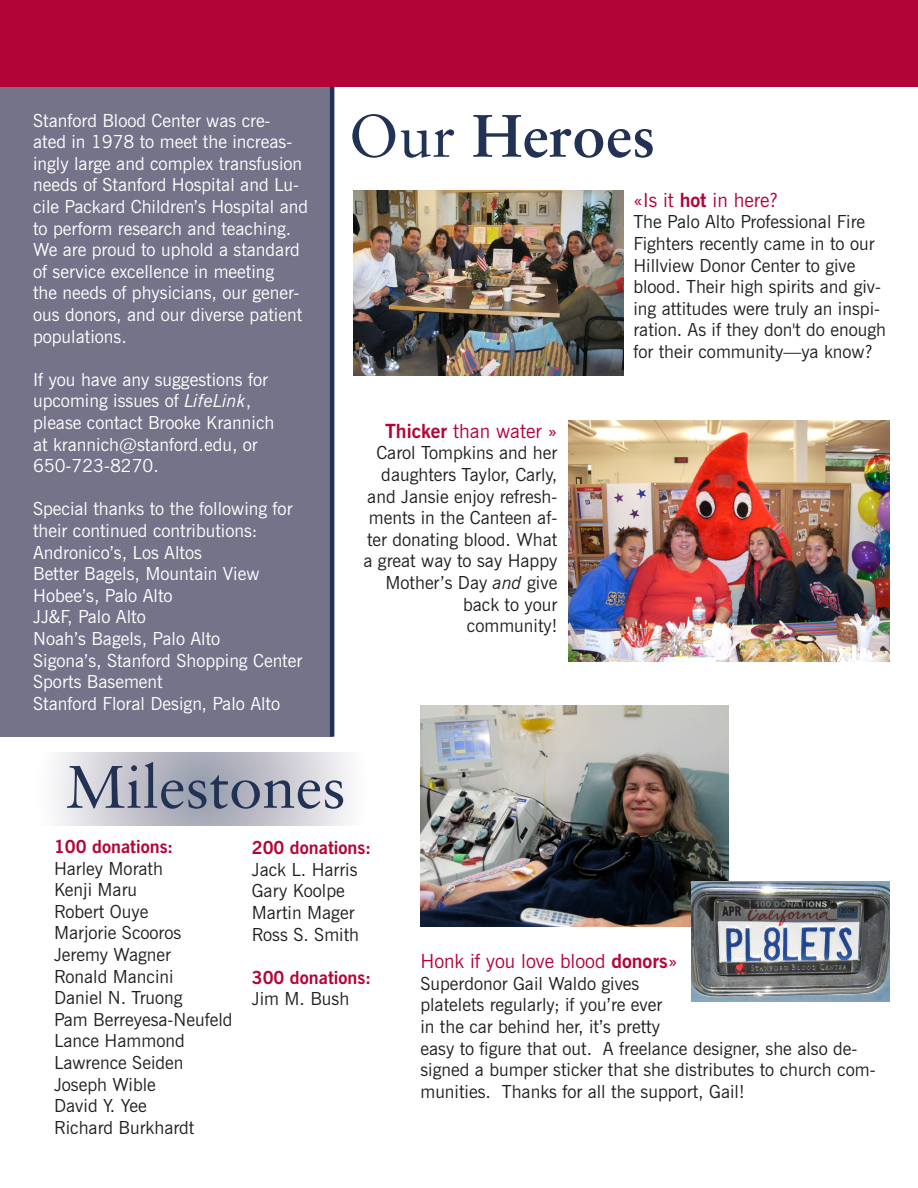
<style>
.page{position:relative;width:918px;height:1188px;background:#fff}
.page>*{position:absolute;margin:0;border:0;box-sizing:border-box;transform-origin:0 0}
.t1{font:60px "Sabon LT Std";color:#213254}
.t2{font:700 60px "Sabon LT Std";color:#213254}
.t3{font:19.5px "News Gothic BT";color:#b30437}
.t4{font:18px/21.6px "News Gothic BT";color:#231f20}
.t5{font:18px/21.6px "News Gothic BT";color:#fff}
.t6{font:700 18px "News Gothic BT";color:#b30437}
.s1{font-style:italic}
.s2{font-weight:400}
.s3{font-weight:700}
</style>
<div class="page">
<svg style="left:55px;top:752px;width:296px;height:73px;background:#c7c7d0"></svg>
<img style="left:353px;top:191px;width:270px;height:185px">
<img style="left:569px;top:420px;width:321px;height:242px">
<div style="left:0;top:76px;width:332px;height:661px;background:#757389"></div>
<img style="left:420px;top:706px;width:309px;height:220px">
<img style="left:691px;top:881px;width:199px;height:121px">
<hr style="left:330px;top:87px;width:4px;height:650px;background:#213254">
<div style="left:0;top:0;width:918px;height:87px;background:#b30437"></div>
<p class="t5" style="left:33px;top:109px;width:277px">Stanford Blood Center was cre-<br>ated in 1978 to meet the increas&shy;ingly large and complex transfusion needs of Stanford Hospital and Lu&shy;cile Packard Children’s Hospital and to perform research and teaching.<br>We are proud to uphold a standard of service excellence in meeting<br>the needs of physicians, our gener&shy;ous donors, and our diverse patient populations.</p>
<p class="t5" style="left:33px;top:368px;width:243px">If you have any suggestions for upcoming issues of <span class="s1">LifeLink</span>, please contact Brooke Krannich at krannich@stanford.edu, or<br>650-723-8270.</p>
<p class="t5" style="left:33px;top:498px;width:261px">Special thanks to the following for their continued contributions:</p>
<p class="t5" style="left:33px;top:541px;width:170px">Andronico’s, Los Altos</p>
<p class="t5" style="left:33px;top:563px;width:228px">Better Bagels, Mountain View</p>
<p class="t5" style="left:33px;top:584px;width:141px">Hobee’s, Palo Alto</p>
<p class="t5" style="left:33px;top:606px;width:114px">JJ&amp;F, Palo Alto</p>
<p class="t5" style="left:33px;top:628px;width:189px">Noah’s Bagels, Palo Alto</p>
<p class="t5" style="left:33px;top:649px;width:271px">Sigona’s, Stanford Shopping Center</p>
<p class="t5" style="left:33px;top:671px;width:131px">Sports Basement</p>
<p class="t5" style="left:33px;top:692px;width:249px">Stanford Floral Design, Palo Alto</p>
<p class="t2" style="left:349px;top:99px;width:308px"><span class="s2">Our</span> Heroes</p>
<p class="t3" style="left:385px;top:419px;width:174px"><span class="s3">Thicker</span> than water »</p>
<p class="t4" style="left:363px;top:442px;width:195px;text-align:right">Carol Tompkins and her daughters Taylor, Carly, and Jansie enjoy refresh&shy;ments in the Canteen af&shy;ter donating blood. What a great way to say Happy<br>Mother’s Day <span class="s1">and</span> give back to your<br>community!</p>
<p class="t3" style="left:633px;top:188px;width:146px">«Is it <span class="s3">hot</span> in here?</p>
<p class="t4" style="left:633px;top:211px;width:254px">The Palo Alto Professional Fire<br>Fighters recently came in to our<br>Hillview Donor Center to give blood. Their high spirits and giv&shy;ing attitudes were truly an inspi&shy;ration. As if they don't do enough for their community—ya know?</p>
<p class="t1" style="left:66px;top:751px;width:282px">Milestones</p>
<p class="t6" style="left:54px;top:836px;width:121px">100 donations:</p>
<p class="t4" style="left:54px;top:857px;width:111px">Harley Morath</p>
<p class="t4" style="left:54px;top:879px;width:85px">Kenji Maru</p>
<p class="t4" style="left:54px;top:900px;width:96px">Robert Ouye</p>
<p class="t4" style="left:54px;top:922px;width:129px">Marjorie Scooros</p>
<p class="t4" style="left:54px;top:944px;width:118px">Jeremy Wagner</p>
<p class="t4" style="left:54px;top:965px;width:121px">Ronald Mancini</p>
<p class="t4" style="left:54px;top:987px;width:130px">Daniel N. Truong</p>
<p class="t4" style="left:54px;top:1008px;width:180px">Pam Berreyesa-Neufeld</p>
<p class="t4" style="left:54px;top:1030px;width:132px">Lance Hammond</p>
<p class="t4" style="left:54px;top:1052px;width:131px">Lawrence Seiden</p>
<p class="t4" style="left:54px;top:1073px;width:103px">Joseph Wible</p>
<p class="t4" style="left:54px;top:1095px;width:94px">David Y. Yee</p>
<p class="t4" style="left:54px;top:1116px;width:142px">Richard Burkhardt</p>
<p class="t6" style="left:252px;top:837px;width:121px">200 donations:</p>
<p class="t4" style="left:252px;top:858px;width:107px">Jack L. Harris</p>
<p class="t4" style="left:252px;top:880px;width:94px">Gary Koolpe</p>
<p class="t4" style="left:252px;top:902px;width:104px">Martin Mager</p>
<p class="t4" style="left:252px;top:923px;width:109px">Ross S. Smith</p>
<p class="t6" style="left:252px;top:966px;width:121px">300 donations:</p>
<p class="t4" style="left:252px;top:988px;width:99px">Jim M. Bush</p>
<p class="t3" style="left:420px;top:949px;width:259px">Honk if you love blood <span class="s3">donors</span>»</p>
<p class="t4" style="left:420px;top:972px;width:457px">Superdonor Gail Waldo gives<br>platelets regularly; if you’re ever<br>in the car behind her, it’s pretty<br>easy to figure that out. A freelance designer, she also de&shy;signed a bumper sticker that she distributes to church com&shy;munities. Thanks for all the support, Gail!</p>
</div>
